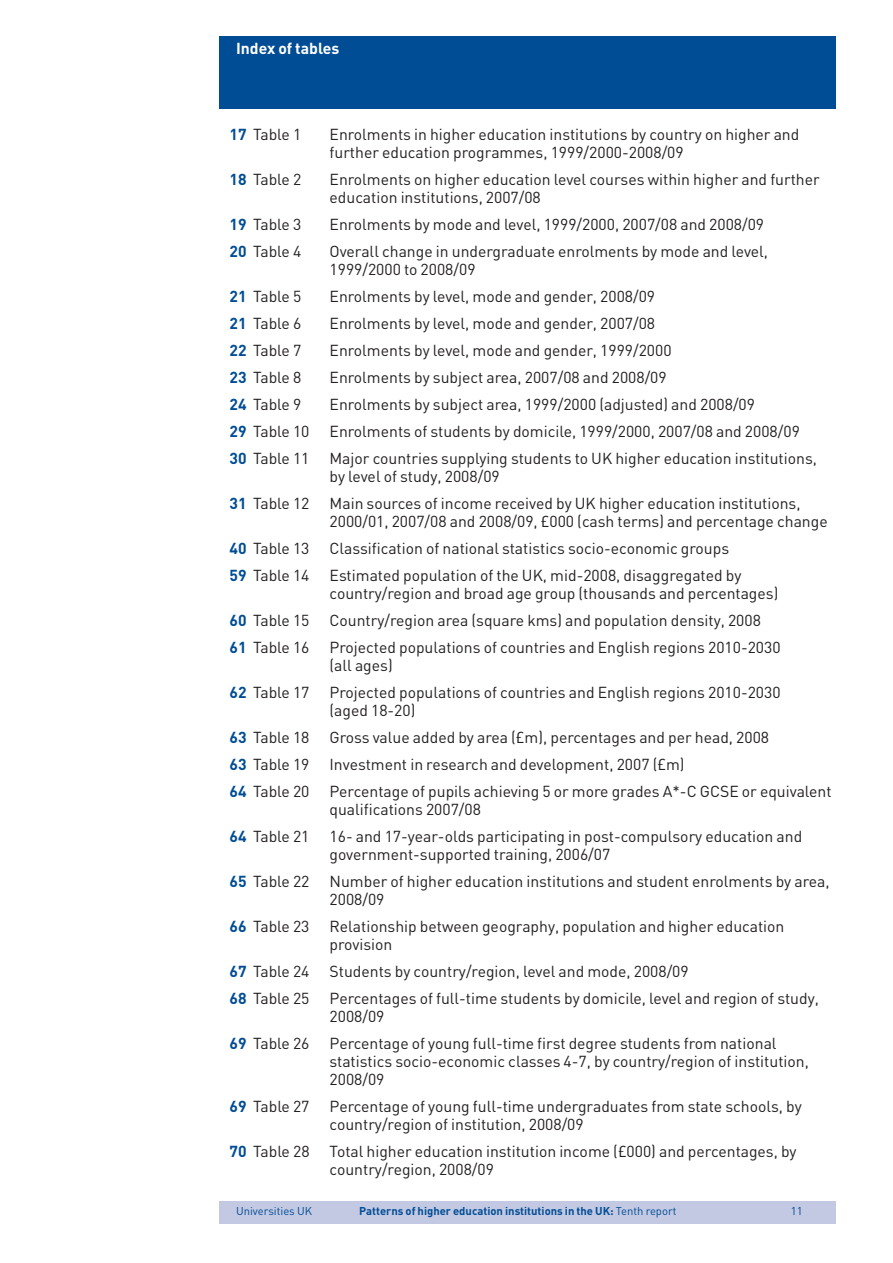
<style>
.page{position:relative;width:893px;height:1263px;background:#fff}
.page>*{position:absolute;margin:0;border:0;box-sizing:border-box;transform-origin:0 0}
.t1{font:15.75px/18px "DIN";color:#231f20}
.t2{font:700 15.75px "DIN";color:#fff}
.t3{font:700 11.25px "DIN";color:#014d95}
.t4{font:11.25px "DIN";color:#014d95}
.s1{font-weight:700;color:#014d95}
.s2{font-weight:400}
</style>
<div class="page">
<div style="left:219px;top:1202px;width:617px;height:22px;background:#c3c9e2"></div>
<div style="left:219px;top:36px;width:617px;height:72px;background:#014d95"></div>
<p class="t2" style="left:236px;top:39px;width:105px">Index of tables</p>
<p class="t1" style="left:230px;top:126px;width:73px"><span class="s1">17</span> Table 1</p>
<p class="t1" style="left:330px;top:126px;width:471px">Enrolments in higher education institutions by country on higher and further education programmes, 1999/2000-2008/09</p>
<p class="t1" style="left:230px;top:171px;width:73px"><span class="s1">18</span> Table 2</p>
<p class="t1" style="left:330px;top:171px;width:492px">Enrolments on higher education level courses within higher and further education institutions, 2007/08</p>
<p class="t1" style="left:230px;top:216px;width:73px"><span class="s1">19</span> Table 3</p>
<p class="t1" style="left:330px;top:216px;width:436px">Enrolments by mode and level, 1999/2000, 2007/08 and 2008/09</p>
<p class="t1" style="left:230px;top:243px;width:73px"><span class="s1">20</span> Table 4</p>
<p class="t1" style="left:329px;top:243px;width:440px">Overall change in undergraduate enrolments by mode and level,<br>1999/2000 to 2008/09</p>
<p class="t1" style="left:230px;top:288px;width:73px"><span class="s1">21</span> Table 5</p>
<p class="t1" style="left:330px;top:288px;width:327px">Enrolments by level, mode and gender, 2008/09</p>
<p class="t1" style="left:230px;top:315px;width:73px"><span class="s1">21</span> Table 6</p>
<p class="t1" style="left:330px;top:315px;width:327px">Enrolments by level, mode and gender, 2007/08</p>
<p class="t1" style="left:230px;top:342px;width:73px"><span class="s1">22</span> Table 7</p>
<p class="t1" style="left:330px;top:342px;width:344px">Enrolments by level, mode and gender, 1999/2000</p>
<p class="t1" style="left:230px;top:369px;width:73px"><span class="s1">23</span> Table 8</p>
<p class="t1" style="left:330px;top:369px;width:339px">Enrolments by subject area, 2007/08 and 2008/09</p>
<p class="t1" style="left:230px;top:396px;width:73px"><span class="s1">24</span> Table 9</p>
<p class="t1" style="left:330px;top:396px;width:427px">Enrolments by subject area, 1999/2000 (adjusted) and 2008/09</p>
<p class="t1" style="left:230px;top:423px;width:81px"><span class="s1">29</span> Table 10</p>
<p class="t1" style="left:330px;top:423px;width:472px">Enrolments of students by domicile, 1999/2000, 2007/08 and 2008/09</p>
<p class="t1" style="left:230px;top:450px;width:81px"><span class="s1">30</span> Table 11</p>
<p class="t1" style="left:329px;top:450px;width:489px">Major countries supplying students to UK higher education institutions, by level of study, 2008/09</p>
<p class="t1" style="left:230px;top:495px;width:81px"><span class="s1">31</span> Table 12</p>
<p class="t1" style="left:330px;top:495px;width:500px">Main sources of income received by UK higher education institutions,<br>2000/01, 2007/08 and 2008/09, £000 (cash terms) and percentage change</p>
<p class="t1" style="left:230px;top:540px;width:81px"><span class="s1">40</span> Table 13</p>
<p class="t1" style="left:330px;top:540px;width:401px">Classification of national statistics socio-economic groups</p>
<p class="t1" style="left:230px;top:567px;width:81px"><span class="s1">59</span> Table 14</p>
<p class="t1" style="left:330px;top:567px;width:450px">Estimated population of the UK, mid-2008, disaggregated by country/region and broad age group (thousands and percentages)</p>
<p class="t1" style="left:230px;top:612px;width:81px"><span class="s1">60</span> Table 15</p>
<p class="t1" style="left:330px;top:612px;width:433px">Country/region area (square kms) and population density, 2008</p>
<p class="t1" style="left:230px;top:639px;width:81px"><span class="s1">61</span> Table 16</p>
<p class="t1" style="left:330px;top:639px;width:453px">Projected populations of countries and English regions 2010-2030 (all ages)</p>
<p class="t1" style="left:230px;top:684px;width:81px"><span class="s1">62</span> Table 17</p>
<p class="t1" style="left:330px;top:684px;width:453px">Projected populations of countries and English regions 2010-2030 (aged 18-20)</p>
<p class="t1" style="left:230px;top:729px;width:81px"><span class="s1">63</span> Table 18</p>
<p class="t1" style="left:330px;top:729px;width:441px">Gross value added by area (£m), percentages and per head, 2008</p>
<p class="t1" style="left:230px;top:756px;width:81px"><span class="s1">63</span> Table 19</p>
<p class="t1" style="left:330px;top:756px;width:356px">Investment in research and development, 2007 (£m)</p>
<p class="t1" style="left:230px;top:783px;width:81px"><span class="s1">64</span> Table 20</p>
<p class="t1" style="left:330px;top:783px;width:504px">Percentage of pupils achieving 5 or more grades A*-C GCSE or equivalent qualifications 2007/08</p>
<p class="t1" style="left:230px;top:828px;width:81px"><span class="s1">64</span> Table 21</p>
<p class="t1" style="left:330px;top:828px;width:474px">16- and 17-year-olds participating in post-compulsory education and government-supported training, 2006/07</p>
<p class="t1" style="left:230px;top:873px;width:81px"><span class="s1">65</span> Table 22</p>
<p class="t1" style="left:330px;top:873px;width:502px">Number of higher education institutions and student enrolments by area,<br>2008/09</p>
<p class="t1" style="left:230px;top:918px;width:81px"><span class="s1">66</span> Table 23</p>
<p class="t1" style="left:330px;top:918px;width:456px">Relationship between geography, population and higher education provision</p>
<p class="t1" style="left:230px;top:963px;width:81px"><span class="s1">67</span> Table 24</p>
<p class="t1" style="left:330px;top:963px;width:361px">Students by country/region, level and mode, 2008/09</p>
<p class="t1" style="left:230px;top:990px;width:81px"><span class="s1">68</span> Table 25</p>
<p class="t1" style="left:330px;top:990px;width:491px">Percentages of full-time students by domicile, level and region of study,<br>2008/09</p>
<p class="t1" style="left:230px;top:1035px;width:81px"><span class="s1">69</span> Table 26</p>
<p class="t1" style="left:330px;top:1035px;width:481px">Percentage of young full-time first degree students from national statistics socio-economic classes 4-7, by country/region of institution,<br>2008/09</p>
<p class="t1" style="left:230px;top:1098px;width:81px"><span class="s1">69</span> Table 27</p>
<p class="t1" style="left:330px;top:1098px;width:474px">Percentage of young full-time undergraduates from state schools, by country/region of institution, 2008/09</p>
<p class="t1" style="left:230px;top:1143px;width:81px"><span class="s1">70</span> Table 28</p>
<p class="t1" style="left:330px;top:1143px;width:469px">Total higher education institution income (£000) and percentages, by country/region, 2008/09</p>
<p class="t4" style="left:236px;top:1205px;width:78px">Universities UK</p>
<p class="t3" style="left:359px;top:1205px;width:319px">Patterns of higher education institutions in the UK: <span class="s2">Tenth report</span></p>
<p class="t4" style="left:791px;top:1205px;width:13px">11</p>
</div>
